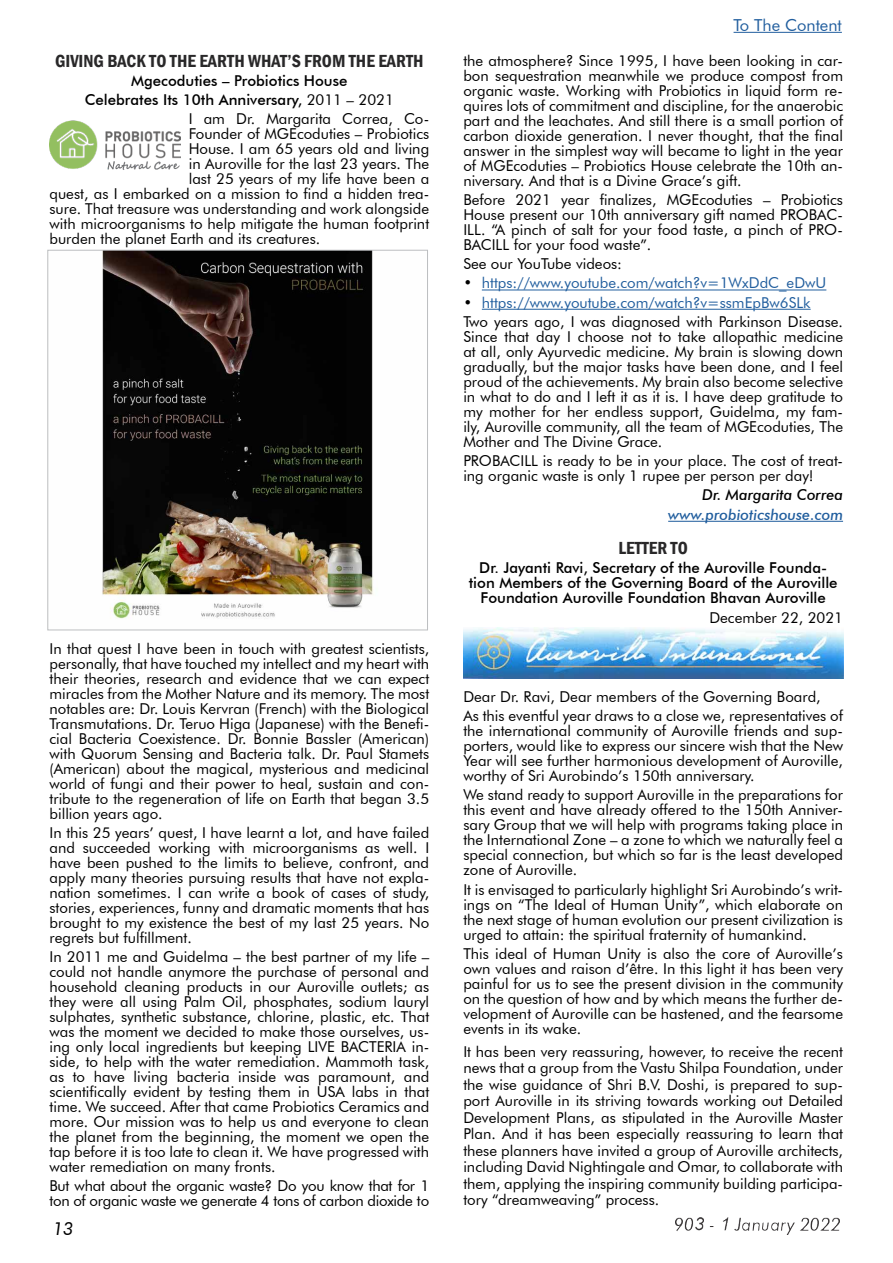
<style>
.page{position:relative;width:893px;height:1263px;background:#fff}
.page>*{position:absolute;margin:0;border:0;box-sizing:border-box;transform-origin:0 0}
.t1{font:600 condensed 18px "Franklin Gothic";color:#292829}
.t2{font:italic 18px "Futura BT";color:#000}
.t3{font:16.5px "Futura BT";color:#215e9e}
.t4{font:15px/15px "Futura BT";color:#000;text-align:justify}
.t5{font:500 15px/15px "Futura BT";color:#000;text-align:center}
.t6{font:15px/15px "Futura BT";letter-spacing:-.02em;color:#000}
.t7{font:15px "Futura BT";color:#215e9e}
.t8{font:italic 500 15px "Futura BT";color:#215e9e}
.t9{font:italic 500 15px "Futura BT";color:#000}
.s1{font-weight:400}
.s2{color:#000}
.s3{color:#215e9e}
</style>
<div class="page">
<img style="left:676px;top:1217px;width:163px;height:17px">
<hr style="left:734px;top:32px;width:108px;height:1px;background:#215e9e">
<img style="left:50px;top:120px;width:130px;height:50px">
<img style="left:102px;top:252px;width:272px;height:367px">
<div style="left:47px;top:250px;width:381px;height:380px;border:1px solid #bcbec0"></div>
<hr style="left:482px;top:290px;width:344px;height:1px;background:#215e9e">
<hr style="left:482px;top:309px;width:329px;height:1px;background:#215e9e">
<hr style="left:668px;top:521px;width:175px;height:1px;background:#215e9e">
<img style="left:464px;top:628px;width:379px;height:50px">
<p class="t1" style="left:55px;top:49px;width:370px">GIVING BACK TO THE EARTH WHAT’S FROM THE EARTH</p>
<p class="t5" style="left:131px;top:73px;width:218px">Mgecoduties – Probiotics House</p>
<p class="t5" style="left:85px;top:92px;width:310px">Celebrates Its 10th Anniversary, <span class="s1">2011 – 2021</span></p>
<p class="t4" style="left:189px;top:111px;width:242px">I am Dr. Margarita Correa, Co-</p>
<p class="t4" style="left:189px;top:126px;width:242px">Founder of MGEcoduties – Probiotics</p>
<p class="t4" style="left:189px;top:141px;width:242px">House. I am 65 years old and living</p>
<p class="t4" style="left:189px;top:156px;width:242px">in Auroville for the last 23 years. The</p>
<p class="t4" style="left:189px;top:171px;width:242px">last 25 years of my life have been a</p>
<p class="t4" style="left:50px;top:186px;width:381px">quest, as I embarked on a mission to find a hidden trea-</p>
<p class="t4" style="left:50px;top:201px;width:381px">sure. That treasure was understanding and work alongside</p>
<p class="t4" style="left:50px;top:216px;width:381px">with microorganisms to help mitigate the human footprint</p>
<p class="t4" style="left:50px;top:231px;width:272px">burden the planet Earth and its creatures.</p>
<p class="t4" style="left:50px;top:641px;width:381px">In that quest I have been in touch with greatest scientists, personally, that have touched my intellect and my heart with their theories, research and evidence that we can expect miracles from the Mother Nature and its memory. The most notables are: Dr. Louis Kervran (French) with the Biological Transmutations. Dr. Teruo Higa (Japanese) with the Benefi&shy;cial Bacteria Coexistence. Dr. Bonnie Bassler (American) with Quorum Sensing and Bacteria talk. Dr. Paul Stamets (American) about the magical, mysterious and medicinal world of fungi and their power to heal, sustain and con&shy;tribute to the regeneration of life on Earth that began 3.5 billion years ago.</p>
<p class="t4" style="left:50px;top:825px;width:381px">In this 25 years’ quest, I have learnt a lot, and have failed and succeeded working with microorganisms as well. I have been pushed to the limits to believe, confront, and apply many theories pursuing results that have not expla&shy;nation sometimes. I can write a book of cases of study, stories, experiences, funny and dramatic moments that has brought to my existence the best of my last 25 years. No regrets but fulfillment.</p>
<p class="t4" style="left:50px;top:949px;width:381px">In 2011 me and Guidelma – the best partner of my life – could not handle anymore the purchase of personal and household cleaning products in our Auroville outlets; as they were all using Palm Oil, phosphates, sodium lauryl sulphates, synthetic substance, chlorine, plastic, etc. That was the moment we decided to make those ourselves, us&shy;ing only local ingredients but keeping LIVE BACTERIA in&shy;side, to help with the water remediation. Mammoth task, as to have living bacteria inside was paramount, and scientifically evident by testing them in USA labs in that time. We succeed. After that came Probiotics Ceramics and more. Our mission was to help us and everyone to clean the planet from the beginning, the moment we open the tap before it is too late to clean it. We have progressed with water remediation on many fronts.</p>
<p class="t6" style="left:50px;top:1178px;width:381px">But what about the organic waste? Do you know that for 1 ton of organic waste we generate 4 tons of carbon dioxide to</p>
<p class="t2" style="left:53px;top:1217px;width:22px">13</p>
<p class="t3" style="left:734px;top:15px;width:110px">To The Content</p>
<p class="t4" style="left:463px;top:53px;width:381px">the atmosphere? Since 1995, I have been looking in car&shy;bon sequestration meanwhile we produce compost from organic waste. Working with Probiotics in liquid form re&shy;quires lots of commitment and discipline, for the anaerobic part and the leachates. And still there is a small portion of carbon dioxide generation. I never thought, that the final answer in the simplest way will became to light in the year of MGEcoduties – Probiotics House celebrate the 10th an&shy;niversary. And that is a Divine Grace’s gift.</p>
<p class="t4" style="left:463px;top:192px;width:381px">Before 2021 year finalizes, MGEcoduties – Probiotics House present our 10th anniversary gift named PROBAC-ILL. “A pinch of salt for your food taste, a pinch of PRO-BACILL for your food waste”.</p>
<p class="t4" style="left:463px;top:256px;width:160px">See our YouTube videos:</p>
<p class="t7" style="left:463px;top:274px;width:365px"><span class="s2">•</span> https://www.youtube.com/watch?v=1WxDdC_eDwU</p>
<p class="t4" style="left:463px;top:292px;width:381px;line-height:19.2px">• <span class="s3">https://www.youtube.com/watch?v=ssmEpBw6SLk<br></span>Two years ago, I was diagnosed with Parkinson Disease.</p>
<p class="t4" style="left:463px;top:329px;width:381px">Since that day I choose not to take allopathic medicine at all, only Ayurvedic medicine. My brain is slowing down gradually, but the major tasks have been done, and I feel proud of the achievements. My brain also become selective in what to do and I left it as it is. I have deep gratitude to my mother for her endless support, Guidelma, my fam&shy;ily, Auroville community, all the team of MGEcoduties, The Mother and The Divine Grace.</p>
<p class="t4" style="left:463px;top:453px;width:381px">PROBACILL is ready to be in your place. The cost of treat&shy;ing organic waste is only 1 rupee per person per day!</p>
<p class="t9" style="left:702px;top:486px;width:142px">Dr. Margarita Correa</p>
<p class="t8" style="left:668px;top:505px;width:176px">www.probioticshouse.com</p>
<p class="t1" style="left:618px;top:536px;width:71px">LETTER TO</p>
<p class="t5" style="left:469px;top:560px;width:370px">Dr. Jayanti Ravi, Secretary of the Auroville Founda&shy;tion Members of the Governing Board of the Auroville<br>Foundation Auroville Foundation Bhavan Auroville</p>
<p class="t4" style="left:709px;top:609px;width:135px">December 22, 2021</p>
<p class="t4" style="left:463px;top:687px;width:381px;line-height:19.2px">Dear Dr. Ravi, Dear members of the Governing Board,<br>As this eventful year draws to a close we, representatives of</p>
<p class="t4" style="left:463px;top:723px;width:381px">the international community of Auroville friends and sup&shy;porters, would like to express our sincere wish that the New Year will see further harmonious development of Auroville, worthy of Sri Aurobindo’s 150th anniversary.</p>
<p class="t4" style="left:463px;top:787px;width:381px">We stand ready to support Auroville in the preparations for this event and have already offered to the 150th Anniver&shy;sary Group that we will help with programs taking place in the International Zone – a zone to which we naturally feel a special connection, but which so far is the least developed zone of Auroville.</p>
<p class="t4" style="left:463px;top:881px;width:381px">It is envisaged to particularly highlight Sri Aurobindo’s writ&shy;ings on “The Ideal of Human Unity”, which elaborate on the next stage of human evolution our present civilization is urged to attain: the spiritual fraternity of humankind.</p>
<p class="t4" style="left:463px;top:946px;width:381px">This ideal of Human Unity is also the core of Auroville’s own values and raison d’être. In this light it has been very painful for us to see the present division in the community on the question of how and by which means the further de&shy;velopment of Auroville can be hastened, and the fearsome events in its wake.</p>
<p class="t4" style="left:463px;top:1043px;width:381px;line-height:16.5px">It has been very reassuring, however, to receive the recent news that a group from the Vastu Shilpa Foundation, under the wise guidance of Shri B.V. Doshi, is prepared to sup&shy;port Auroville in its striving towards working out Detailed Development Plans, as stipulated in the Auroville Master Plan. And it has been especially reassuring to learn that these planners have invited a group of Auroville architects, including David Nightingale and Omar, to collaborate with them, applying the inspiring community building participa&shy;tory “dreamweaving” process.</p>
</div>
